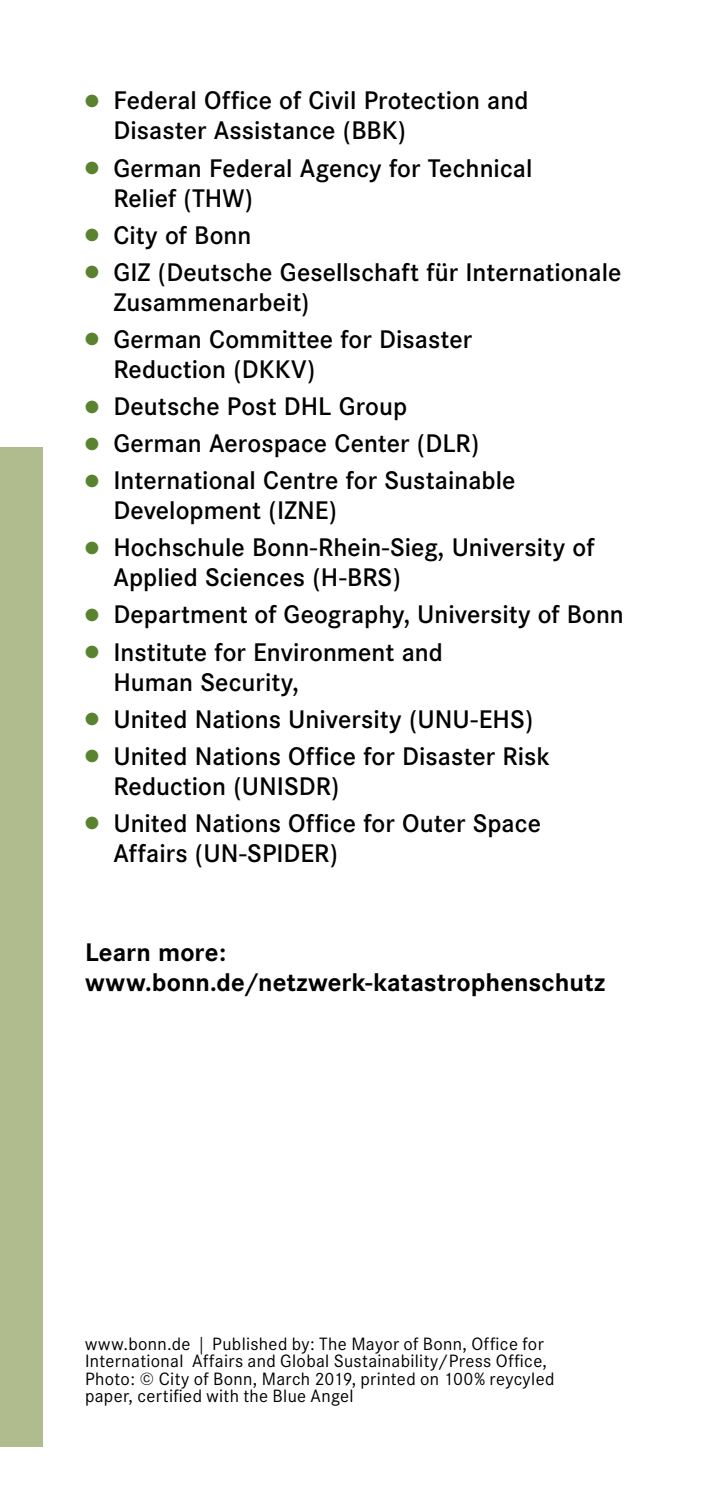
<style>
.page{position:relative;width:709px;height:1489px;background:#fff}
.page>*{position:absolute;margin:0;border:0;box-sizing:border-box;transform-origin:0 0}
.t1{font:500 25px/30px "Corporate SBQ";color:#000}
.t2{font:700 25px/30px "Corporate SBQ";letter-spacing:.005em;color:#000}
.t3{font:17.5px/17.5px "Corporate SBQ";letter-spacing:.02em;color:#000}
.s1{color:#5a832f}
</style>
<div class="page">
<div style="left:0;top:446px;width:43px;height:1000px;background:#b0bb8e"></div>
<p class="t1" style="left:113px;top:86px;width:416px;text-indent:-28px"><span class="s1">●</span> Federal Office of Civil Protection and<br>Disaster Assistance (BBK)</p>
<p class="t1" style="left:113px;top:153px;width:420px;text-indent:-28px"><span class="s1">●</span> German Federal Agency for Technical<br>Relief (THW)</p>
<p class="t1" style="left:85px;top:220px;width:168px"><span class="s1">●</span> City of Bonn</p>
<p class="t1" style="left:113px;top:257px;width:509px;text-indent:-28px"><span class="s1">●</span> GIZ (Deutsche Gesellschaft für Internationale<br>Zusammenarbeit)</p>
<p class="t1" style="left:113px;top:324px;width:360px;text-indent:-28px"><span class="s1">●</span> German Committee for Disaster<br>Reduction (DKKV)</p>
<p class="t1" style="left:85px;top:391px;width:323px"><span class="s1">●</span> Deutsche Post DHL Group</p>
<p class="t1" style="left:85px;top:428px;width:396px"><span class="s1">●</span> German Aerospace Center (DLR)</p>
<p class="t1" style="left:113px;top:466px;width:403px;text-indent:-28px"><span class="s1">●</span> International Centre for Sustainable<br>Development (IZNE)</p>
<p class="t1" style="left:113px;top:533px;width:482px;text-indent:-28px"><span class="s1">●</span> Hochschule Bonn-Rhein-Sieg, University of<br>Applied Sciences (H-BRS)</p>
<p class="t1" style="left:85px;top:600px;width:540px"><span class="s1">●</span> Department of Geography, University of Bonn</p>
<p class="t1" style="left:113px;top:637px;width:331px;text-indent:-28px"><span class="s1">●</span> Institute for Environment and<br>Human Security,</p>
<p class="t1" style="left:85px;top:704px;width:449px"><span class="s1">●</span> United Nations University (UNU-EHS)</p>
<p class="t1" style="left:113px;top:741px;width:438px;text-indent:-28px"><span class="s1">●</span> United Nations Office for Disaster Risk<br>Reduction (UNISDR)</p>
<p class="t1" style="left:113px;top:808px;width:429px;text-indent:-28px"><span class="s1">●</span> United Nations Office for Outer Space<br>Affairs (UN-SPIDER)</p>
<p class="t2" style="left:85px;top:937px;width:521px">Learn more: www.bonn.de/netzwerk-katastrophenschutz</p>
<p class="t3" style="left:85px;top:1334px;width:471px">www.bonn.de | Published by: The Mayor of Bonn, Office for International Affairs and Global Sustainability/Press Office, Photo: © City of Bonn, March 2019, printed on 100% reycyled paper, certified with the Blue Angel</p>
</div>
